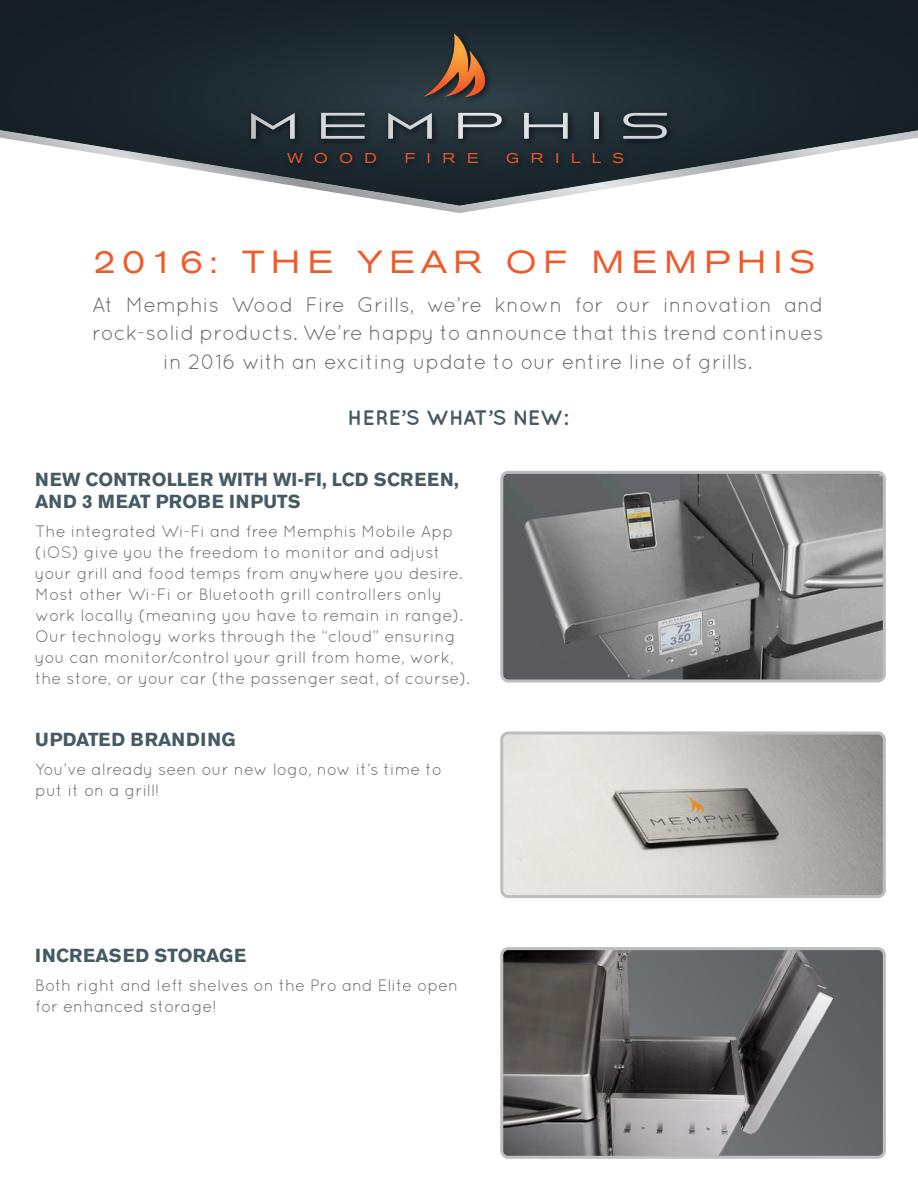
<style>
.page{position:relative;width:918px;height:1188px;background:#fff}
.page>*{position:absolute;margin:0;border:0;box-sizing:border-box;transform-origin:0 0}
.t1{font:expanded 31.65px "Akzidenz Grotesk BE";letter-spacing:.22em;color:#f15929}
.t2{font:21px/28.5px "Quicksand";color:#6c6d70;text-align:center}
.t3{font:700 21px "Quicksand";color:#465a64}
.t4{font:700 18.75px/22.5px "Akzidenz Grotesk BE";letter-spacing:.005em;color:#465a64}
.t5{font:700 18.75px "Akzidenz Grotesk BE";letter-spacing:.025em;color:#465a64}
.t6{font:16.5px/21px "Quicksand";color:#6c6d70}
.t7{font:expanded 14.1px "Akzidenz Grotesk BE";letter-spacing:.82em;color:#f15929}
</style>
<div class="page">
<img style="left:504px;top:475px;width:378px;height:203px">
<img style="left:504px;top:736px;width:378px;height:158px">
<img style="left:504px;top:951px;width:378px;height:204px">
<div style="left:0;top:0;width:918px;height:130px;background:#182329"></div>
<svg style="left:0;top:130px;width:918px;height:83px"></svg>
<img style="left:244px;top:27px;width:434px;height:150px">
<svg style="left:251px;top:113px;width:44px;height:26px"></svg>
<svg style="left:321px;top:113px;width:44px;height:26px"></svg>
<svg style="left:388px;top:113px;width:44px;height:26px"></svg>
<svg style="left:458px;top:113px;width:44px;height:26px"></svg>
<svg style="left:524px;top:113px;width:44px;height:26px"></svg>
<div style="left:594px;top:113px;width:5px;height:26px;background:#dbdcde"></div>
<svg style="left:623px;top:113px;width:44px;height:26px"></svg>
<svg style="left:423px;top:33px;width:62px;height:64px;background:#674833"></svg>
<div style="left:500px;top:732px;width:386px;height:166px;border:3px solid #bcbdc0;border-radius:6px"></div>
<div style="left:500px;top:471px;width:386px;height:211px;border:3px solid #bcbdc0;border-radius:6px"></div>
<div style="left:500px;top:947px;width:386px;height:212px;border:3px solid #bcbdc0;border-radius:6px"></div>
<p class="t7" style="left:287px;top:149px;width:91px">WOOD</p>
<p class="t7" style="left:405px;top:149px;width:75px">FIRE</p>
<p class="t7" style="left:506px;top:149px;width:119px">GRILLS</p>
<h1 class="t1" style="left:94px;top:243px;width:723px">2016: THE YEAR OF MEMPHIS</h1>
<p class="t2" style="left:92px;top:290px;width:733px">At Memphis Wood Fire Grills, we’re known for our innovation and rock-solid products. We’re happy to announce that this trend continues in 2016 with an exciting update to our entire line of grills.</p>
<p class="t3" style="left:348px;top:405px;width:222px">HERE’S WHAT’S NEW:</p>
<p class="t4" style="left:35px;top:468px;width:425px">NEW CONTROLLER WITH WI-FI, LCD SCREEN,<br>AND 3 MEAT PROBE INPUTS</p>
<p class="t6" style="left:35px;top:520px;width:436px">The integrated Wi-Fi and free Memphis Mobile App (iOS) give you the freedom to monitor and adjust your grill and food temps from anywhere you desire.<br>Most other Wi-Fi or Bluetooth grill controllers only work locally (meaning you have to remain in range).<br>Our technology works through the “cloud” ensuring you can monitor/control your grill from home, work, the store, or your car (the passenger seat, of course).</p>
<p class="t5" style="left:35px;top:729px;width:202px">UPDATED BRANDING</p>
<p class="t6" style="left:35px;top:759px;width:408px">You’ve already seen our new logo, now it’s time to put it on a grill!</p>
<p class="t4" style="left:35px;top:944px;width:212px">INCREASED STORAGE</p>
<p class="t6" style="left:35px;top:974px;width:425px">Both right and left shelves on the Pro and Elite open for enhanced storage!</p>
</div>
